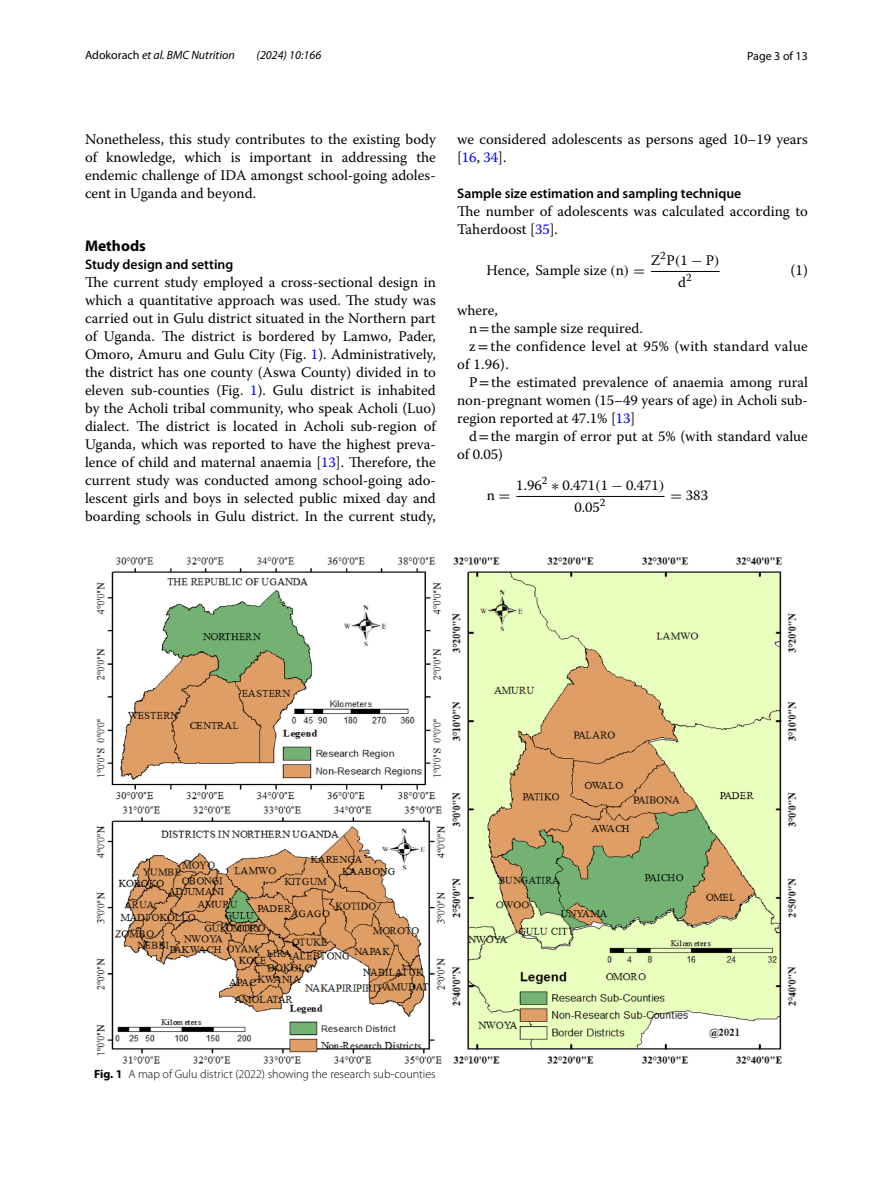
<style>
.page{position:relative;width:893px;height:1187px;background:#fff}
.page>*{position:absolute;margin:0;border:0;box-sizing:border-box;transform-origin:0 0}
.t1{font:700 15.45px "Myriad Pro";color:#000}
.t2{font:15px "Warnock Pro";color:#000}
.t3{font:14.7px/18px "Warnock Pro";color:#000;text-align:justify}
.t4{font:14.7px "Warnock Pro";letter-spacing:.02em;color:#000}
.t5{font:14.7px/21.9px "Warnock Pro Regular 3";color:#000;text-align:center}
.t6{font:14.7px/22.6px "Warnock Pro Regular 2";color:#000;text-align:center}
.t7{font:600 13.8px "Myriad Pro";color:#000}
.t8{font:300 12px "Myriad Pro";color:#000}
.t9{font:italic 12px "Myriad Pro";color:#000}
.t10{font:12px "Myriad Pro";color:#000}
.s1{font-style:normal}
.s2{color:#00f}
.s3{font-family:"MTMI2"}
.s4{font-family:"MTSYN2"}
.s5{font-family:"STIX"}
.s6{font-family:"MTSYN"}
.s7{font-family:"MTMI"}
.s8{font-weight:700}
</style>
<div class="page">
<hr style="left:651px;top:271px;width:69px;height:1px;background:#000">
<hr style="left:516px;top:496px;width:148px;height:1px;background:#000">
<img style="left:96px;top:557px;width:701px;height:506px">
<p class="t9" style="left:85px;top:48px;width:151px"><span class="s1">Adokorach</span> et al. BMC Nutrition</p>
<p class="t9" style="left:257px;top:48px;width:66px">(2024) 10:166</p>
<p class="t10" style="left:747px;top:48px;width:62px">Page 3 of 13</p>
<p class="t3" style="left:85px;top:130px;width:352px">Nonetheless, this study contributes to the existing body of knowledge, which is important in addressing the endemic challenge of IDA amongst school-going adoles&shy;cent in Uganda and beyond.</p>
<p class="t1" style="left:85px;top:235px;width:62px">Methods</p>
<p class="t7" style="left:85px;top:255px;width:150px">Study design and setting</p>
<p class="t3" style="left:85px;top:273px;width:352px">The current study employed a cross-sectional design in which a quantitative approach was used. The study was carried out in Gulu district situated in the Northern part of Uganda. The district is bordered by Lamwo, Pader, Omoro, Amuru and Gulu City (Fig. <span class="s2">1</span>). Administratively, the district has one county (Aswa County) divided in to eleven sub-counties (Fig. <span class="s2">1</span>). Gulu district is inhabited by the Acholi tribal community, who speak Acholi (Luo) dialect. The district is located in Acholi sub-region of Uganda, which was reported to have the highest preva&shy;lence of child and maternal anaemia [<span class="s2">13</span>]. Therefore, the current study was conducted among school-going ado&shy;lescent girls and boys in selected public mixed day and boarding schools in Gulu district. In the current study,</p>
<p class="t3" style="left:457px;top:130px;width:352px">we considered adolescents as persons aged 10–19 years [<span class="s2">16</span>, <span class="s2">34</span>].</p>
<p class="t7" style="left:457px;top:184px;width:286px">Sample size estimation and sampling technique</p>
<p class="t3" style="left:457px;top:202px;width:352px">The number of adolescents was calculated according to<br>Taherdoost [<span class="s2">35</span>].</p>
<p class="t6" style="left:651px;top:250px;width:70px">Z<sup>2</sup>P<span class="s3">(</span>1 <span class="s4">−</span> P<span class="s3">) </span>d<sup>2</sup></p>
<p class="t6" style="left:487px;top:260px;width:160px">Hence, Sample size <span class="s3">(</span>n<span class="s3">)</span> <span class="s4">=</span></p>
<p class="t2" style="left:791px;top:261px;width:19px">(1)</p>
<p class="t3" style="left:457px;top:300px;width:42px">where,</p>
<p class="t3" style="left:469px;top:318px;width:175px">n<span class="s5">=</span>the sample size required.</p>
<p class="t4" style="left:469px;top:337px;width:340px">z<span class="s5">=</span>the confidence level at 95% (with standard value</p>
<p class="t3" style="left:457px;top:354px;width:53px">of 1.96).</p>
<p class="t3" style="left:469px;top:372px;width:340px">P<span class="s5">=</span>the estimated prevalence of anaemia among rural</p>
<p class="t3" style="left:457px;top:390px;width:352px">non-pregnant women (15–49 years of age) in Acholi sub-</p>
<p class="t3" style="left:457px;top:408px;width:180px">region reported at 47.1% [<span class="s2">13</span>]</p>
<p class="t3" style="left:469px;top:426px;width:340px">d<span class="s5">=</span>the margin of error put at 5% (with standard value</p>
<p class="t3" style="left:457px;top:444px;width:47px">of 0.05)</p>
<p class="t5" style="left:516px;top:475px;width:150px">1.96<sup>2</sup> <span class="s6">∗</span> 0.471<span class="s7">(</span>1 <span class="s6">−</span> 0.471<span class="s7">)<br></span>0.05<sup>2</sup></p>
<p class="t5" style="left:487px;top:485px;width:25px">n <span class="s6">=</span></p>
<p class="t5" style="left:670px;top:485px;width:39px"><span class="s6">=</span> 383</p>
<p class="t8" style="left:94px;top:1067px;width:343px"><span class="s8">Fig. 1</span> A map of Gulu district (2022) showing the research sub-counties</p>
</div>
